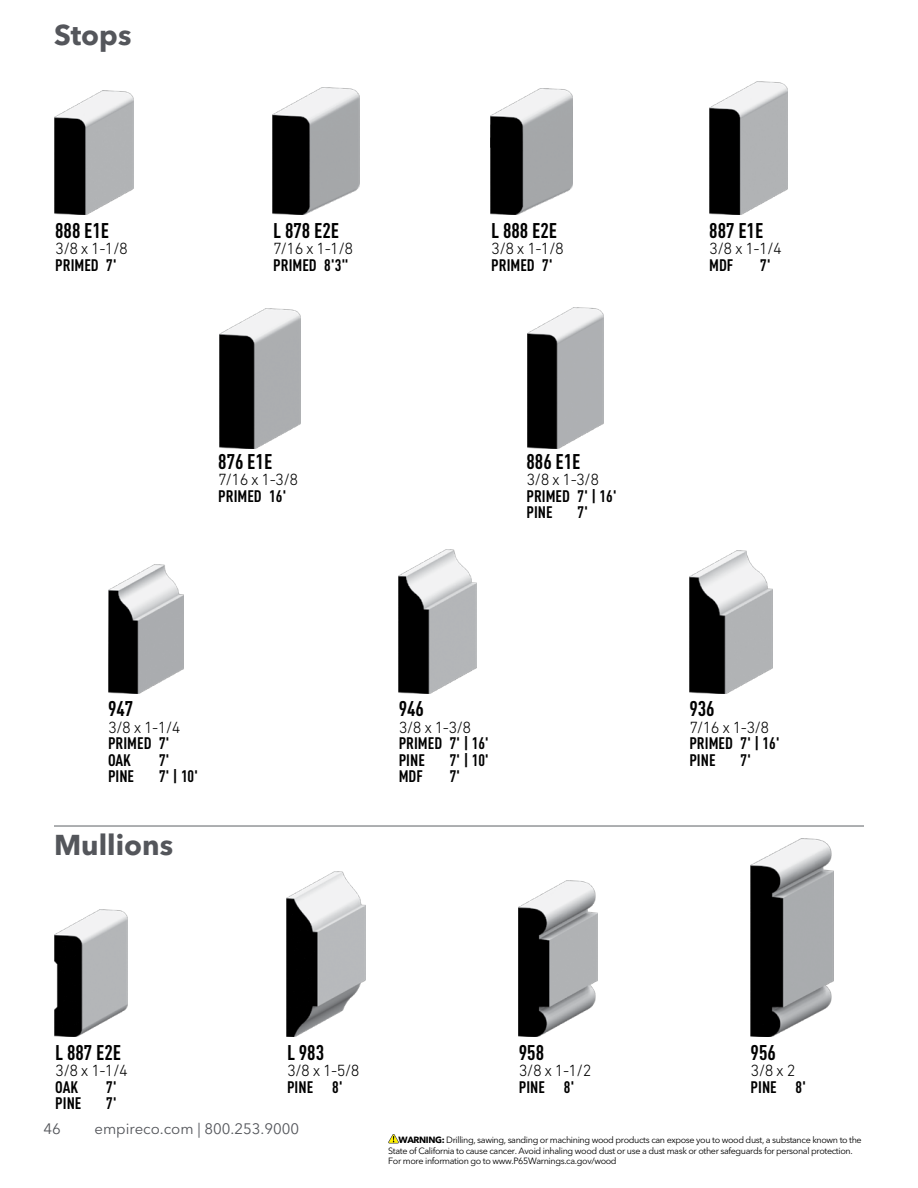
<style>
.page{position:relative;width:918px;height:1188px;background:#fff}
.page>*{position:absolute;margin:0;border:0;box-sizing:border-box;transform-origin:0 0}
.t1{font:700 28.5px "Avenir Next LT Pro";color:#54565b}
.t2{font:700 21px "DIN Cond";color:#000}
.t3{font:700 16.5px/16.5px "DIN Cond";color:#000}
.t4{font:300 16.5px "DIN Next LT Pro";color:#000}
.t5{font:15px "Avenir Next LT Pro";color:#54565b}
.t6{font:9px/10.5px "Avenir Next LT Pro";letter-spacing:-.04em;color:#000}
.s1{font-weight:700}
</style>
<div class="page">
<img style="left:689px;top:550px;width:84px;height:144px">
<img style="left:399px;top:550px;width:78px;height:144px">
<img style="left:108px;top:565px;width:75px;height:129px">
<img style="left:527px;top:307px;width:77px;height:141px">
<img style="left:54px;top:90px;width:79px;height:125px">
<img style="left:220px;top:308px;width:81px;height:140px">
<img style="left:491px;top:89px;width:81px;height:126px">
<img style="left:272px;top:88px;width:87px;height:127px">
<img style="left:709px;top:81px;width:79px;height:134px">
<img style="left:751px;top:838px;width:82px;height:198px">
<img style="left:518px;top:881px;width:80px;height:155px">
<img style="left:286px;top:871px;width:79px;height:165px">
<img style="left:54px;top:909px;width:73px;height:127px">
<hr style="left:54px;top:825px;width:810px;height:2px;background:#939598">
<svg style="left:388px;top:1134px;width:11px;height:9px"></svg>
<h1 class="t1" style="left:54px;top:18px;width:79px">Stops</h1>
<h2 class="t2" style="left:55px;top:217px;width:56px">888 E1E</h2>
<h3 class="t4" style="left:55px;top:239px;width:74px">3/8 x 1-1/8</h3>
<h3 class="t3" style="left:55px;top:256px;width:63px">PRIMED 7'</h3>
<h2 class="t2" style="left:273px;top:217px;width:67px">L 878 E2E</h2>
<h3 class="t4" style="left:273px;top:239px;width:81px">7/16 x 1-1/8</h3>
<h3 class="t3" style="left:273px;top:256px;width:77px">PRIMED 8'3"</h3>
<h2 class="t2" style="left:218px;top:448px;width:56px">876 E1E</h2>
<h3 class="t4" style="left:218px;top:470px;width:81px">7/16 x 1-3/8</h3>
<h3 class="t3" style="left:218px;top:487px;width:70px">PRIMED 16'</h3>
<h2 class="t2" style="left:491px;top:217px;width:67px">L 888 E2E</h2>
<h3 class="t4" style="left:491px;top:239px;width:74px">3/8 x 1-1/8</h3>
<h3 class="t3" style="left:491px;top:256px;width:63px">PRIMED 7'</h3>
<h2 class="t2" style="left:526px;top:448px;width:56px">886 E1E</h2>
<h3 class="t4" style="left:526px;top:470px;width:74px">3/8 x 1-3/8</h3>
<h3 class="t3" style="left:526px;top:487px;width:92px">PRIMED 7' | 16'<br>PINE</h3>
<h3 class="t3" style="left:578px;top:504px;width:12px">7'</h3>
<h2 class="t2" style="left:108px;top:696px;width:27px">947</h2>
<h3 class="t4" style="left:108px;top:718px;width:74px">3/8 x 1-1/4</h3>
<h3 class="t3" style="left:108px;top:735px;width:63px">PRIMED 7'<br>OAK</h3>
<h3 class="t3" style="left:159px;top:751px;width:12px">7'</h3>
<h2 class="t2" style="left:399px;top:696px;width:27px">946</h2>
<h3 class="t4" style="left:399px;top:718px;width:74px">3/8 x 1-3/8</h3>
<h3 class="t3" style="left:399px;top:735px;width:92px">PRIMED 7' | 16'<br>PINE</h3>
<h3 class="t3" style="left:450px;top:751px;width:41px">7' | 10'</h3>
<h3 class="t3" style="left:108px;top:768px;width:28px">PINE</h3>
<h3 class="t3" style="left:159px;top:768px;width:41px">7' | 10'</h3>
<h3 class="t3" style="left:399px;top:768px;width:26px">MDF</h3>
<h3 class="t3" style="left:450px;top:768px;width:12px">7'</h3>
<h1 class="t1" style="left:54px;top:828px;width:121px">Mullions</h1>
<h2 class="t2" style="left:709px;top:217px;width:56px">887 E1E</h2>
<h3 class="t4" style="left:709px;top:239px;width:74px">3/8 x 1-1/4</h3>
<h3 class="t3" style="left:709px;top:256px;width:26px">MDF</h3>
<h3 class="t3" style="left:760px;top:256px;width:12px">7'</h3>
<h2 class="t2" style="left:689px;top:696px;width:27px">936</h2>
<h3 class="t4" style="left:689px;top:718px;width:81px">7/16 x 1-3/8</h3>
<h3 class="t3" style="left:689px;top:735px;width:92px">PRIMED 7' | 16'<br>PINE</h3>
<h3 class="t3" style="left:740px;top:751px;width:12px">7'</h3>
<h2 class="t2" style="left:55px;top:1039px;width:67px">L 887 E2E</h2>
<h3 class="t4" style="left:55px;top:1061px;width:74px">3/8 x 1-1/4</h3>
<h3 class="t3" style="left:55px;top:1078px;width:24px">OAK</h3>
<h3 class="t3" style="left:106px;top:1078px;width:12px">7'</h3>
<h3 class="t3" style="left:55px;top:1094px;width:28px">PINE</h3>
<h3 class="t3" style="left:106px;top:1094px;width:12px">7'</h3>
<h2 class="t2" style="left:287px;top:1039px;width:39px">L 983</h2>
<h3 class="t4" style="left:287px;top:1061px;width:74px">3/8 x 1-5/8</h3>
<h3 class="t3" style="left:287px;top:1078px;width:57px">PINE 8'</h3>
<h3 class="t5" style="left:44px;top:1120px;width:19px">46</h3>
<h3 class="t5" style="left:94px;top:1120px;width:206px">empireco.com | 800.253.9000</h3>
<h2 class="t2" style="left:519px;top:1039px;width:27px">958</h2>
<h3 class="t4" style="left:519px;top:1061px;width:74px">3/8 x 1-1/2</h3>
<h3 class="t3" style="left:519px;top:1078px;width:57px">PINE 8'</h3>
<h2 class="t2" style="left:751px;top:1039px;width:27px">956</h2>
<h3 class="t4" style="left:751px;top:1061px;width:46px">3/8 x 2</h3>
<h3 class="t3" style="left:751px;top:1078px;width:57px">PINE 8'</h3>
<p class="t6" style="left:388px;top:1135px;width:475px;text-indent:10px"><span class="s1">WARNING:</span> Drilling, sawing, sanding or machining wood products can expose you to wood dust, a substance known to the<br>State of California to cause cancer. Avoid inhaling wood dust or use a dust mask or other safeguards for personal protection.<br>For more information go to www.P65Warnings.ca.gov/wood</p>
</div>
